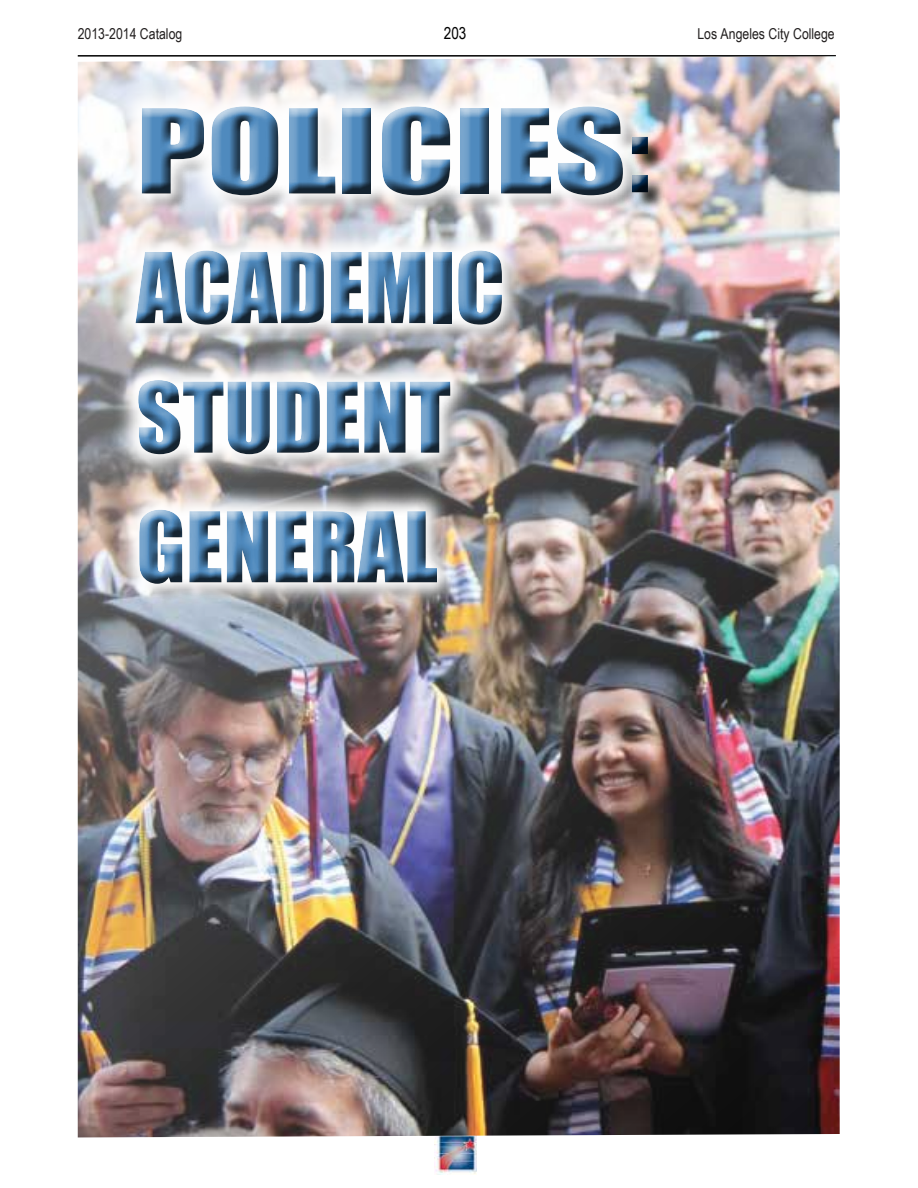
<style>
.page{position:relative;width:918px;height:1188px;background:#fff}
.page>*{position:absolute;margin:0;border:0;box-sizing:border-box;transform-origin:0 0}
.t1{font:108px "Impact";color:#4f8abe;scale:1.3 1}
.t2{font:90px/129.6px "Impact";color:#4f8abe}
.t3{font:16.5px "Arial Narrow";color:#000}
.t4{font:15px "Arial Narrow";color:#221f1f}
.s1{color:#002b54}
</style>
<div class="page">
<hr style="left:78px;top:55px;width:758px;height:2px;background:#000">
<img style="left:434px;top:1137px;width:42px;height:37px">
<img style="left:78px;top:56px;width:762px;height:1081px">
<img style="left:110px;top:81px;width:539px;height:528px">
<div style="left:127px;top:100px;width:507px;height:494px;background:#000;opacity:.75"></div>
<div style="left:634px;top:139px;width:33px;height:72px;background:#000;opacity:.75"></div>
<div style="left:621px;top:126px;width:36px;height:73px;background:#fff;opacity:.75"></div>
<div style="left:623px;top:130px;width:36px;height:73px;background:#000;opacity:.75"></div>
<p class="t4" style="left:78px;top:22px;width:106px">2013-2014 Catalog</p>
<p class="t3" style="left:444px;top:21px;width:24px">203</p>
<p class="t4" style="left:697px;top:22px;width:139px">Los Angeles City College</p>
<h1 class="t1" style="left:136px;top:67px;width:397px">POLICIES<span class="s1">:</span></h1>
<h2 class="t2" style="left:136px;top:221px;width:370px">ACADEMIC<br>STUDENT<br>GENERAL</h2>
</div>
